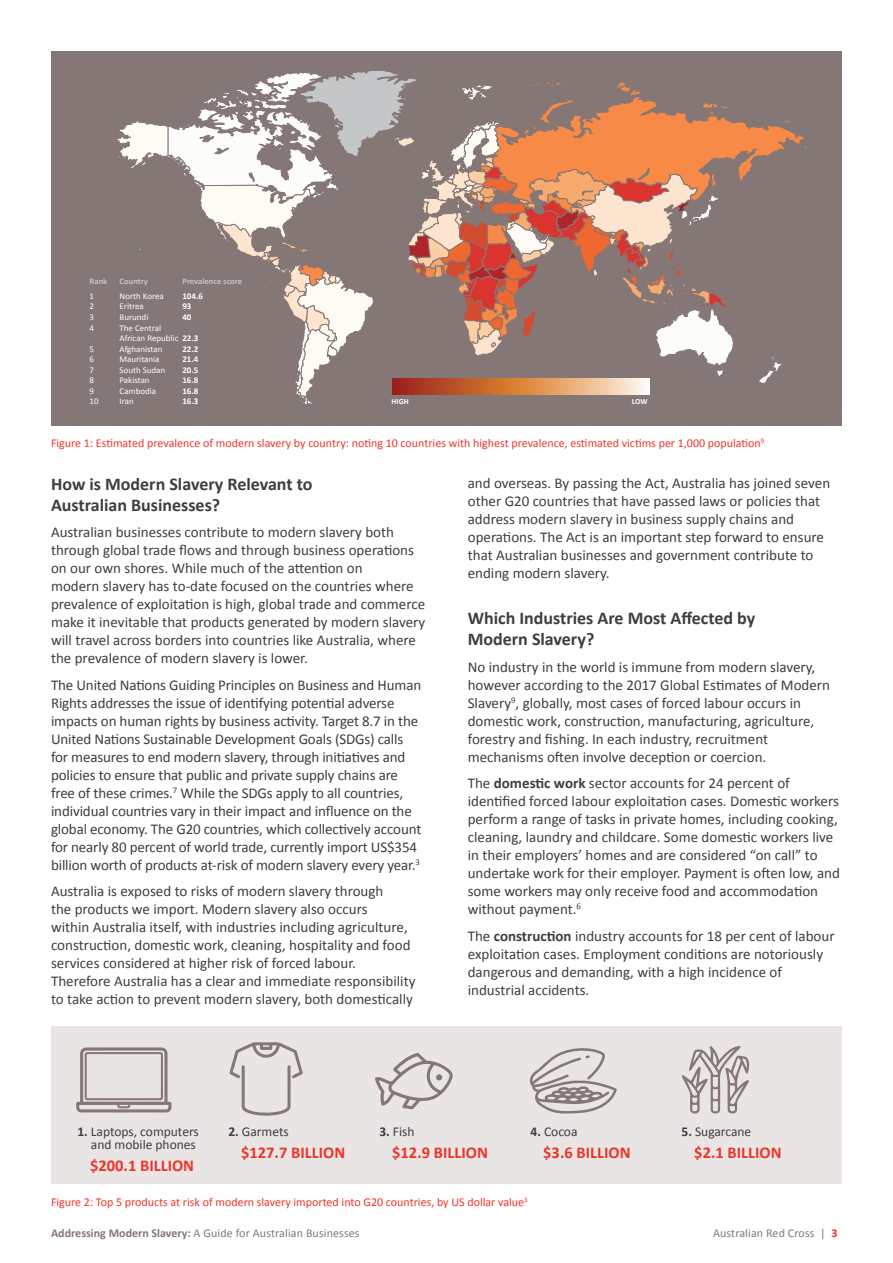
<style>
.page{position:relative;width:893px;height:1263px;background:#fff}
.page>*{position:absolute;margin:0;border:0;box-sizing:border-box;transform-origin:0 0}
.t1{font:700 18px/21px "Calibri";color:#3e3e3f}
.t2{font:700 16.5px "Calibri";color:#ee3529}
.t3{font:15px/18px "Calibri";color:#3e3e3f}
.t4{font:13.5px/13.5px "Calibri";color:#3e3e3f;text-align:right}
.t5{font:12px "Calibri";color:#ee3529}
.t6{font:12px "Calibri";letter-spacing:.01em;color:#847776}
.t7{font:8.85px/10.5px "Calibri";color:#fff}
.t8{font:700 8.85px "Calibri";color:#fff}
.t9{font:700 8.4px "Calibri";color:#cac2c2}
.t10{font:700 7.95px "Calibri";color:#fff}
.s1{font-weight:700}
.s2{font-weight:700;color:#ee3529}
</style>
<div class="page">
<div style="left:51px;top:51px;width:791px;height:374px;background:#847776"></div>
<svg style="left:117px;top:70px;width:690px;height:334px"></svg>
<svg style="left:392px;top:379px;width:257px;height:16px;background:#d3875b"></svg>
<div style="left:51px;top:1026px;width:791px;height:158px;background:#e8e5e4"></div>
<svg style="left:76px;top:1047px;width:95px;height:65px"></svg>
<svg style="left:229px;top:1042px;width:74px;height:74px"></svg>
<svg style="left:375px;top:1053px;width:78px;height:56px"></svg>
<div style="left:436px;top:1074px;width:6px;height:7px;background:#847776;border-radius:3px"></div>
<svg style="left:529px;top:1048px;width:88px;height:65px"></svg>
<svg style="left:682px;top:1046px;width:68px;height:68px"></svg>
<p class="t9" style="left:90px;top:276px;width:19px">Rank</p>
<p class="t9" style="left:120px;top:276px;width:30px">Country</p>
<p class="t9" style="left:182px;top:276px;width:61px">Prevalence score</p>
<p class="t7" style="left:90px;top:290px;width:6px">1</p>
<p class="t7" style="left:120px;top:290px;width:46px">North Korea</p>
<p class="t8" style="left:182px;top:290px;width:22px">104.6</p>
<p class="t7" style="left:90px;top:301px;width:6px">2</p>
<p class="t7" style="left:120px;top:301px;width:26px">Eritrea</p>
<p class="t8" style="left:182px;top:301px;width:11px">93</p>
<p class="t7" style="left:90px;top:311px;width:6px">3</p>
<p class="t7" style="left:120px;top:311px;width:30px">Burundi</p>
<p class="t8" style="left:182px;top:311px;width:11px">40</p>
<p class="t7" style="left:90px;top:322px;width:6px">4</p>
<p class="t7" style="left:120px;top:322px;width:80px">The Central<br>African Republic <span class="s1">22.3</span></p>
<p class="t7" style="left:90px;top:343px;width:6px">5</p>
<p class="t7" style="left:120px;top:343px;width:44px">Afghanistan</p>
<p class="t8" style="left:182px;top:343px;width:17px">22.2</p>
<p class="t7" style="left:90px;top:354px;width:6px">6</p>
<p class="t7" style="left:120px;top:354px;width:41px">Mauritania</p>
<p class="t8" style="left:182px;top:354px;width:17px">21.4</p>
<p class="t7" style="left:90px;top:364px;width:6px">7</p>
<p class="t7" style="left:120px;top:364px;width:47px">South Sudan</p>
<p class="t8" style="left:182px;top:364px;width:17px">20.5</p>
<p class="t7" style="left:90px;top:375px;width:6px">8</p>
<p class="t7" style="left:120px;top:375px;width:32px">Pakistan</p>
<p class="t8" style="left:182px;top:375px;width:17px">16.8</p>
<p class="t7" style="left:90px;top:385px;width:6px">9</p>
<p class="t7" style="left:120px;top:385px;width:38px">Cambodia</p>
<p class="t8" style="left:182px;top:385px;width:17px">16.8</p>
<p class="t7" style="left:90px;top:396px;width:11px">10</p>
<p class="t7" style="left:120px;top:396px;width:16px">Iran</p>
<p class="t8" style="left:182px;top:396px;width:17px">16.3</p>
<p class="t10" style="left:392px;top:396px;width:19px">HIGH</p>
<p class="t10" style="left:632px;top:396px;width:17px">LOW</p>
<p class="t5" style="left:51px;top:436px;width:715px">Figure 1: Estimated prevalence of modern slavery by country: noting 10 countries with highest prevalence, estimated victims per 1,000 population<sup>9</sup></p>
<p class="t1" style="left:51px;top:473px;width:263px">How is Modern Slavery Relevant to<br>Australian Businesses?</p>
<p class="t3" style="left:51px;top:523px;width:376px">Australian businesses contribute to modern slavery both through global trade flows and through business operations on our own shores. While much of the attention on<br>modern slavery has to-date focused on the countries where prevalence of exploitation is high, global trade and commerce make it inevitable that products generated by modern slavery will travel across borders into countries like Australia, where the prevalence of modern slavery is lower.</p>
<p class="t3" style="left:51px;top:675px;width:372px">The United Nations Guiding Principles on Business and Human Rights addresses the issue of identifying potential adverse impacts on human rights by business activity. Target 8.7 in the United Nations Sustainable Development Goals (SDGs) calls for measures to end modern slavery, through initiatives and policies to ensure that public and private supply chains are free of these crimes.<sup>7</sup> While the SDGs apply to all countries, individual countries vary in their impact and influence on the global economy. The G20 countries, which collectively account for nearly 80 percent of world trade, currently import US$354 billion worth of products at-risk of modern slavery every year.<sup>3</sup></p>
<p class="t3" style="left:51px;top:882px;width:366px">Australia is exposed to risks of modern slavery through<br>the products we import. Modern slavery also occurs<br>within Australia itself, with industries including agriculture, construction, domestic work, cleaning, hospitality and food services considered at higher risk of forced labour.<br>Therefore Australia has a clear and immediate responsibility to take action to prevent modern slavery, both domestically</p>
<p class="t3" style="left:468px;top:473px;width:364px">and overseas. By passing the Act, Australia has joined seven other G20 countries that have passed laws or policies that address modern slavery in business supply chains and operations. The Act is an important step forward to ensure that Australian businesses and government contribute to ending modern slavery.</p>
<p class="t1" style="left:468px;top:608px;width:289px">Which Industries Are Most Affected by<br>Modern Slavery?</p>
<p class="t3" style="left:468px;top:657px;width:364px">No industry in the world is immune from modern slavery, however according to the 2017 Global Estimates of Modern Slavery<sup>9</sup>, globally, most cases of forced labour occurs in domestic work, construction, manufacturing, agriculture, forestry and fishing. In each industry, recruitment mechanisms often involve deception or coercion.</p>
<p class="t3" style="left:468px;top:773px;width:374px">The <span class="s1">domestic work</span> sector accounts for 24 percent of identified forced labour exploitation cases. Domestic workers perform a range of tasks in private homes, including cooking, cleaning, laundry and childcare. Some domestic workers live in their employers’ homes and are considered “on call” to undertake work for their employer. Payment is often low, and some workers may only receive food and accommodation without payment.<sup>6</sup></p>
<p class="t3" style="left:468px;top:926px;width:368px">The <span class="s1">construction</span> industry accounts for 18 per cent of labour exploitation cases. Employment conditions are notoriously dangerous and demanding, with a high incidence of industrial accidents.</p>
<p class="t4" style="left:77px;top:1124px;width:123px"><span class="s1">1.</span> Laptops, computers and mobile phones</p>
<p class="t2" style="left:90px;top:1155px;width:106px">$200.1 BILLION</p>
<p class="t4" style="left:228px;top:1124px;width:62px"><span class="s1">2.</span> Garmets</p>
<p class="t2" style="left:241px;top:1142px;width:106px">$127.7 BILLION</p>
<p class="t4" style="left:379px;top:1124px;width:37px"><span class="s1">3.</span> Fish</p>
<p class="t2" style="left:392px;top:1142px;width:97px">$12.9 BILLION</p>
<p class="t4" style="left:530px;top:1124px;width:48px"><span class="s1">4.</span> Cocoa</p>
<p class="t2" style="left:543px;top:1142px;width:89px">$3.6 BILLION</p>
<p class="t4" style="left:682px;top:1124px;width:71px"><span class="s1">5.</span> Sugarcane</p>
<p class="t2" style="left:694px;top:1142px;width:89px">$2.1 BILLION</p>
<p class="t5" style="left:51px;top:1195px;width:478px">Figure 2: Top 5 products at risk of modern slavery imported into G20 countries, by US dollar value<sup>3</sup></p>
<p class="t6" style="left:51px;top:1226px;width:310px"><span class="s1">Addressing Modern Slavery:</span> A Guide for Australian Businesses</p>
<p class="t6" style="left:713px;top:1226px;width:126px">Australian Red Cross | <span class="s2">3</span></p>
</div>
